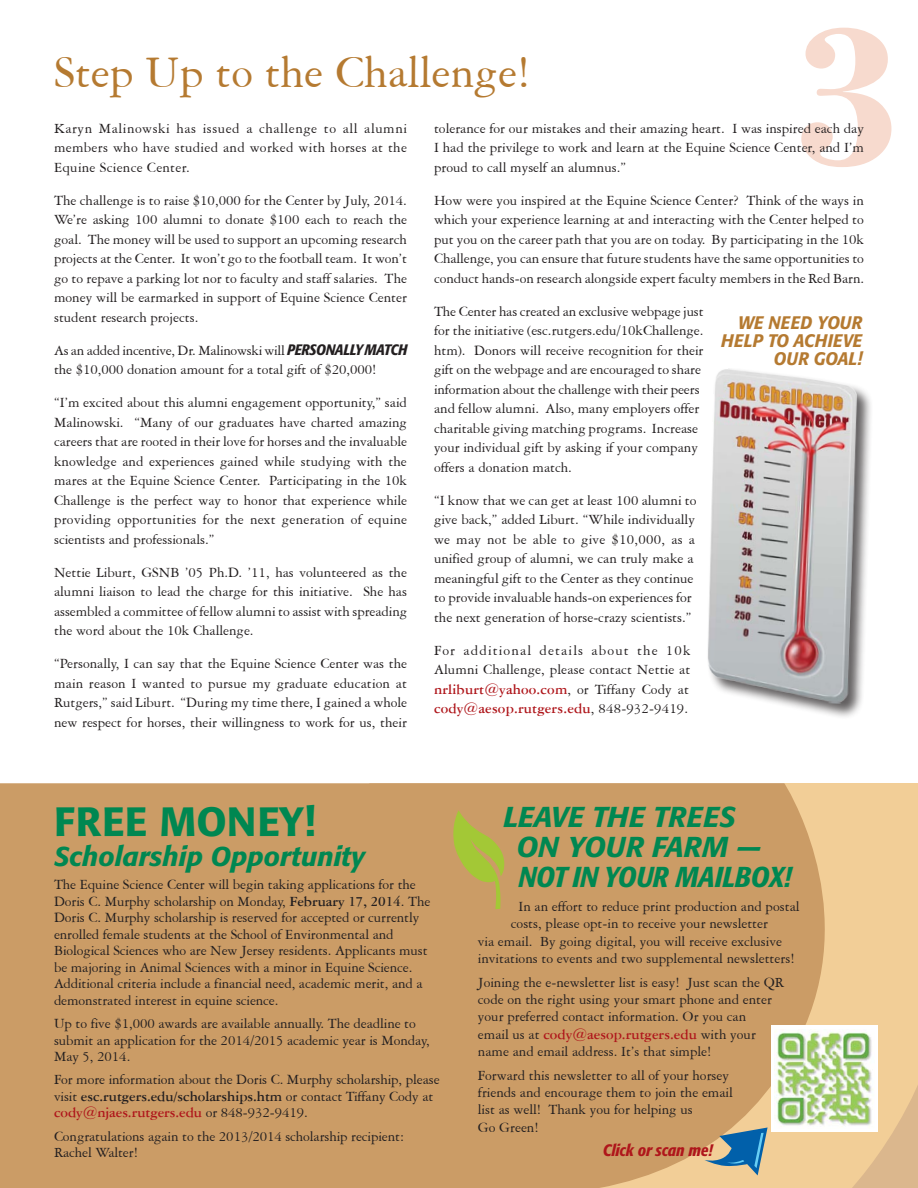
<style>
.page{position:relative;width:918px;height:1188px;background:#fff}
.page>*{position:absolute;margin:0;border:0;box-sizing:border-box;transform-origin:0 0}
.Headline{font:48px "American Garamond BT";color:#b57a31}
.t1{font:500 40.5px "Formata BQ";color:#008751}
.t2{font:italic 500 28.5px "Formata BQ";color:#008751}
.t3{font:italic 500 condensed 28.5px "Formata BQ";color:#008751}
.t4{font:italic 500 27px "Formata BQ";color:#008751}
.t5{font:italic 500 18px "Formata BQ";color:#b57a31;scale:.93 1}
.t6{font:italic 500 18px "Formata BQ";letter-spacing:.02em;color:#b57a31;scale:.93 1}
.Headline-2{font:italic 500 condensed 16.5px "Formata BQ";color:#af161b}
.Body_text{font:15px/19.5px "American Garamond BT";color:#231f20}
.t7{font:700 15px "American Garamond BT";letter-spacing:-.005em;color:#af161b}
.s1{font-family:"Formata BQ";font-weight:500;font-style:italic;font-stretch:condensed}
.s2{font-weight:700;color:#af161b}
.s3{font-weight:700}
.s4{font-weight:400;color:#231f20}
</style>
<div class="page">
<svg style="left:801px;top:28px;width:90px;height:139px"></svg>
<div style="left:0;top:783px;width:501px;height:405px;background:#cb9c66"></div>
<svg style="left:501px;top:783px;width:417px;height:405px;background:#d4a873"></svg>
<div style="left:771px;top:1026px;width:106px;height:106px;background:#fff"></div>
<img style="left:774px;top:1029px;width:99px;height:97px">
<svg style="left:453px;top:810px;width:51px;height:99px;background:#baae52"></svg>
<div style="left:706px;top:368px;width:167px;height:352px;background:#231f20;opacity:.71"></div>
<img style="left:706px;top:368px;width:153px;height:336px">
<svg style="left:704px;top:1127px;width:64px;height:48px;background:#839a9d"></svg>
<p class="Headline" style="left:54px;top:45px;width:478px">Step Up to the Challenge!</p>
<p class="Body_text" style="left:54px;top:118px;width:354px;text-align:justify">Karyn Malinowski has issued a challenge to all alumni members who have studied and worked with horses at the Equine Science Center.</p>
<p class="Body_text" style="left:54px;top:190px;width:354px;text-align:justify">The challenge is to raise $10,000 for the Center by July, 2014.<br>We’re asking 100 alumni to donate $100 each to reach the goal. The money will be used to support an upcoming research projects at the Center. It won’t go to the football team. It won’t go to repave a parking lot nor to faculty and staff salaries. The money will be earmarked in support of Equine Science Center student research projects.</p>
<p class="Body_text" style="left:54px;top:340px;width:355px">As an added incentive, Dr. Malinowski will <span class="s1">PERSONALLY MATCH </span>the $10,000 donation amount for a total gift of $20,000!</p>
<p class="Body_text" style="left:54px;top:393px;width:355px;text-align:justify">“I’m excited about this alumni engagement opportunity,” said Malinowski. “Many of our graduates have charted amazing careers that are rooted in their love for horses and the invaluable knowledge and experiences gained while studying with the mares at the Equine Science Center. Participating in the 10k Challenge is the perfect way to honor that experience while providing opportunities for the next generation of equine scientists and professionals.”</p>
<p class="Body_text" style="left:54px;top:562px;width:355px;text-align:justify">Nettie Liburt, GSNB ’05 Ph.D. ’11, has volunteered as the alumni liaison to lead the charge for this initiative. She has assembled a committee of fellow alumni to assist with spreading the word about the 10k Challenge.</p>
<p class="Body_text" style="left:54px;top:654px;width:355px;text-align:justify">“Personally, I can say that the Equine Science Center was the main reason I wanted to pursue my graduate education at Rutgers,” said Liburt. “During my time there, I gained a whole new respect for horses, their willingness to work for us, their</p>
<p class="Body_text" style="left:434px;top:118px;width:431px;text-align:justify">tolerance for our mistakes and their amazing heart. I was inspired each day I had the privilege to work and learn at the Equine Science Center, and I’m proud to call myself an alumnus.”</p>
<p class="Body_text" style="left:434px;top:190px;width:432px;text-align:justify">How were you inspired at the Equine Science Center? Think of the ways in which your experience learning at and interacting with the Center helped to put you on the career path that you are on today. By participating in the 10k Challenge, you can ensure that future students have the same opportunities to conduct hands-on research alongside expert faculty members in the Red Barn.</p>
<p class="Body_text" style="left:434px;top:301px;width:271px">The Center has created an exclusive webpage just for the initiative (esc.rutgers.edu/10kChallenge. htm). Donors will receive recognition for their gift on the webpage and are encouraged to share information about the challenge with their peers and fellow alumni. Also, many employers offer charitable giving matching programs. Increase your individual gift by asking if your company offers a donation match.</p>
<p class="Body_text" style="left:434px;top:490px;width:264px">“I know that we can get at least 100 alumni to give back,” added Liburt. “While individually we may not be able to give $10,000, as a unified group of alumni, we can truly make a meaningful gift to the Center as they continue to provide invaluable hands-on experiences for the next generation of horse-crazy scientists.”</p>
<p class="Body_text" style="left:434px;top:640px;width:258px;text-align:justify">For additional details about the 10k Alumni Challenge, please contact Nettie at <span class="s2">nrliburt@yahoo.com</span>, or Tiffany Cody at <span class="s2">cody@aesop.rutgers.edu</span>, 848-932-9419.</p>
<p class="t6" style="left:738px;top:311px;width:135px">WE NEED YOUR</p>
<p class="t5" style="left:721px;top:329px;width:153px">HELP TO ACHIEVE</p>
<p class="t5" style="left:774px;top:347px;width:96px">OUR GOAL!</p>
<p class="t1" style="left:54px;top:797px;width:263px">FREE MONEY!</p>
<p class="t4" style="left:54px;top:840px;width:313px">Scholarship Opportunity</p>
<p class="Body_text" style="left:54px;top:876px;width:378px;line-height:16.5px">The Equine Science Center will begin taking applications for the Doris C. Murphy scholarship on Monday, <span class="s3">February 17, 2014</span>. The Doris C. Murphy scholarship is reserved for accepted or currently enrolled female students at the School of Environmental and Biological Sciences who are New Jersey residents. Applicants must be majoring in Animal Sciences with a minor in Equine Science.<br>Additional criteria include a financial need, academic merit, and a demonstrated interest in equine science.</p>
<p class="Body_text" style="left:54px;top:1015px;width:377px;line-height:16.5px">Up to five $1,000 awards are available annually. The deadline to submit an application for the 2014/2015 academic year is Monday,<br>May 5, 2014.</p>
<p class="Body_text" style="left:54px;top:1071px;width:387px;line-height:16.5px">For more information about the Doris C. Murphy scholarship, please visit <span class="s3">esc.rutgers.edu/scholarships.htm</span> or contact Tiffany Cody at</p>
<p class="t7" style="left:54px;top:1104px;width:255px">cody@njaes.rutgers.edu <span class="s4">or 848-932-9419.</span></p>
<p class="Body_text" style="left:54px;top:1126px;width:352px">Congratulations again to the 2013/2014 scholarship recipient:</p>
<p class="Body_text" style="left:54px;top:1142px;width:85px">Rachel Walter!</p>
<p class="t2" style="left:503px;top:800px;width:234px">LEAVE THE TREES</p>
<p class="t2" style="left:517px;top:830px;width:246px">ON YOUR FARM —</p>
<p class="t3" style="left:518px;top:860px;width:274px">NOT IN YOUR MAILBOX!</p>
<p class="Body_text" style="left:518px;top:896px;width:283px">In an effort to reduce print production and postal</p>
<p class="Body_text" style="left:511px;top:914px;width:259px">costs, please opt-in to receive your newsletter</p>
<p class="Body_text" style="left:478px;top:931px;width:306px">via email. By going digital, you will receive exclusive</p>
<p class="Body_text" style="left:478px;top:948px;width:318px">invitations to events and two supplemental newsletters!</p>
<p class="Body_text" style="left:478px;top:973px;width:307px;line-height:17.2px">Joining the e-newsletter list is easy! Just scan the QR code on the right using your smart phone and enter your preferred contact information. Or you can<br>email us at <span class="s2">cody@aesop.rutgers.edu</span> with your name and email address. It’s that simple!</p>
<p class="Body_text" style="left:478px;top:1066px;width:256px;line-height:17.2px">Forward this newsletter to all of your horsey friends and encourage them to join the email list as well! Thank you for helping us</p>
<p class="Body_text" style="left:478px;top:1117px;width:62px">Go Green!</p>
<p class="Headline-2" style="left:603px;top:1140px;width:111px">Click or scan me!</p>
</div>
